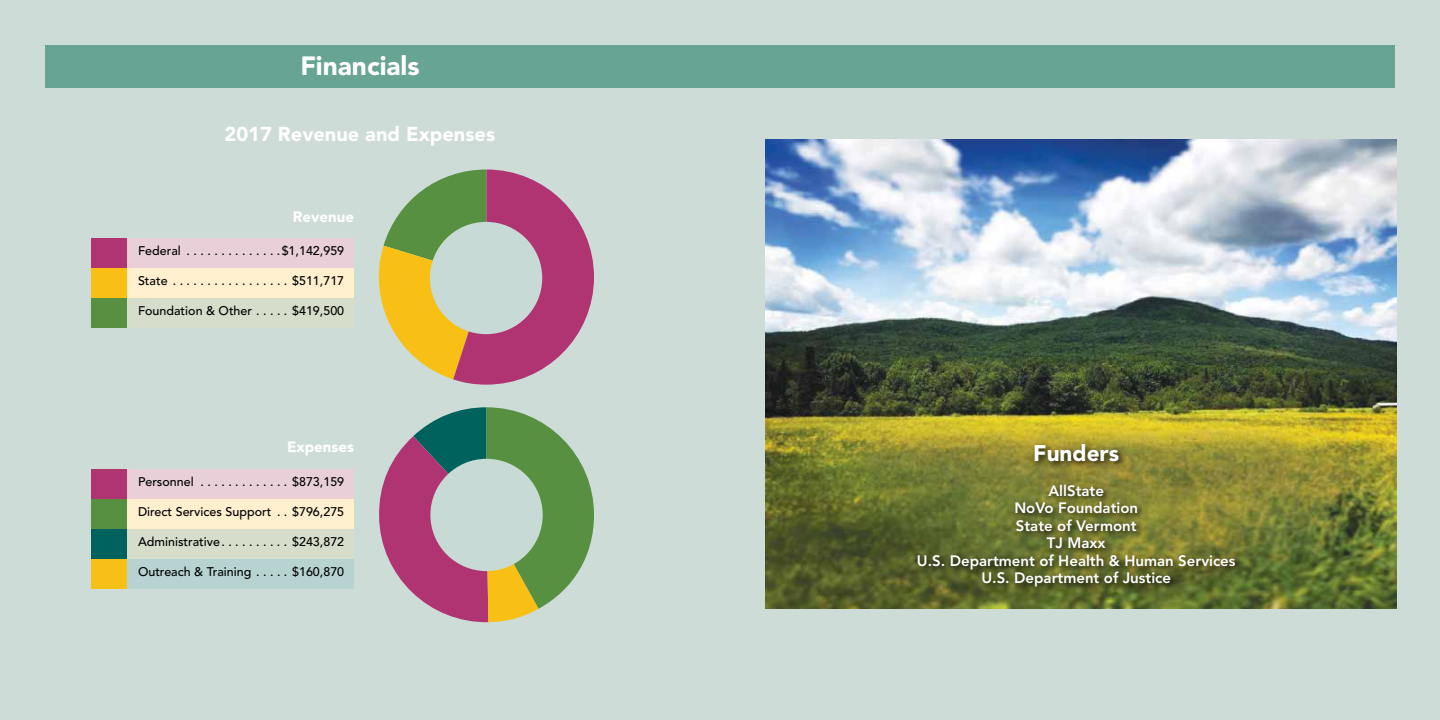
<style>
.page{position:relative;width:1440px;height:720px;background:#cddcd7}
.page>*{position:absolute;margin:0;border:0;box-sizing:border-box;transform-origin:0 0}
.t1{font:900 26.25px "Avenir LT Std";color:#fff}
.t2{font:900 22.5px "Avenir LT Std";color:#fff}
.t3{font:900 20px "Avenir LT Std";color:#fff}
.t4{font:800 15px/17.5px "Avenir LT Std";color:#fff;text-align:center}
.t5{font:900 15px "Avenir LT Std";color:#fff}
.t6{font:500 12.5px "Avenir LT Std";color:#000}
</style>
<div class="page">
<div style="left:91px;top:238px;width:37px;height:30px;background:#b03471"></div>
<div style="left:91px;top:469px;width:37px;height:30px;background:#b03471"></div>
<div style="left:91px;top:268px;width:37px;height:30px;background:#f8c014"></div>
<div style="left:91px;top:559px;width:37px;height:30px;background:#f8c014"></div>
<div style="left:91px;top:298px;width:37px;height:30px;background:#569040"></div>
<div style="left:91px;top:499px;width:37px;height:30px;background:#569040"></div>
<div style="left:91px;top:529px;width:37px;height:30px;background:#00625d"></div>
<div style="left:128px;top:238px;width:226px;height:30px;background:#e9d0d8"></div>
<div style="left:128px;top:469px;width:226px;height:30px;background:#e9d0d8"></div>
<div style="left:128px;top:268px;width:226px;height:30px;background:#feefcf"></div>
<div style="left:128px;top:499px;width:226px;height:30px;background:#feefcf"></div>
<div style="left:128px;top:298px;width:226px;height:30px;background:#d6decb"></div>
<div style="left:128px;top:529px;width:226px;height:30px;background:#d6decb"></div>
<div style="left:128px;top:559px;width:226px;height:30px;background:#b6d3d2"></div>
<div style="left:45px;top:45px;width:1350px;height:43px;background:#67a494"></div>
<svg style="left:378px;top:170px;width:216px;height:215px"></svg>
<div style="left:430px;top:222px;width:112px;height:112px;background:#c8dad5;border-radius:50%"></div>
<svg style="left:379px;top:407px;width:215px;height:216px"></svg>
<div style="left:430px;top:459px;width:113px;height:112px;background:#c8dad5;border-radius:50%"></div>
<img style="left:765px;top:139px;width:632px;height:470px">
<div style="left:914px;top:440px;width:330px;height:155px;background:#000;opacity:.95"></div>
<h1 class="t1" style="left:300px;top:50px;width:121px">Financials</h1>
<h3 class="t3" style="left:225px;top:122px;width:272px">2017 Revenue and Expenses</h3>
<p class="t5" style="left:293px;top:208px;width:63px">Revenue</p>
<p class="t6" style="left:138px;top:244px;width:208px">Federal . . . . . . . . . . . . . $1,142,959</p>
<p class="t6" style="left:138px;top:274px;width:208px">State . . . . . . . . . . . . . . . . . $511,717</p>
<p class="t6" style="left:138px;top:304px;width:208px">Foundation &amp; Other . . . . $419,500</p>
<p class="t5" style="left:287px;top:437px;width:68px">Expenses</p>
<p class="t6" style="left:138px;top:474px;width:208px">Personnel . . . . . . . . . . . . . $873,159</p>
<p class="t6" style="left:138px;top:504px;width:208px">Direct Services Support . . $796,275</p>
<p class="t6" style="left:138px;top:534px;width:208px">Administrative . . . . . . . . . . $243,872</p>
<p class="t6" style="left:138px;top:564px;width:208px">Outreach &amp; Training . . . . . $160,870</p>
<h2 class="t2" style="left:1033px;top:439px;width:87px">Funders</h2>
<p class="t4" style="left:917px;top:482px;width:320px">AllState<br>NoVo Foundation<br>State of Vermont<br>TJ Maxx<br>U.S. Department of Health &amp; Human Services<br>U.S. Department of Justice</p>
</div>
